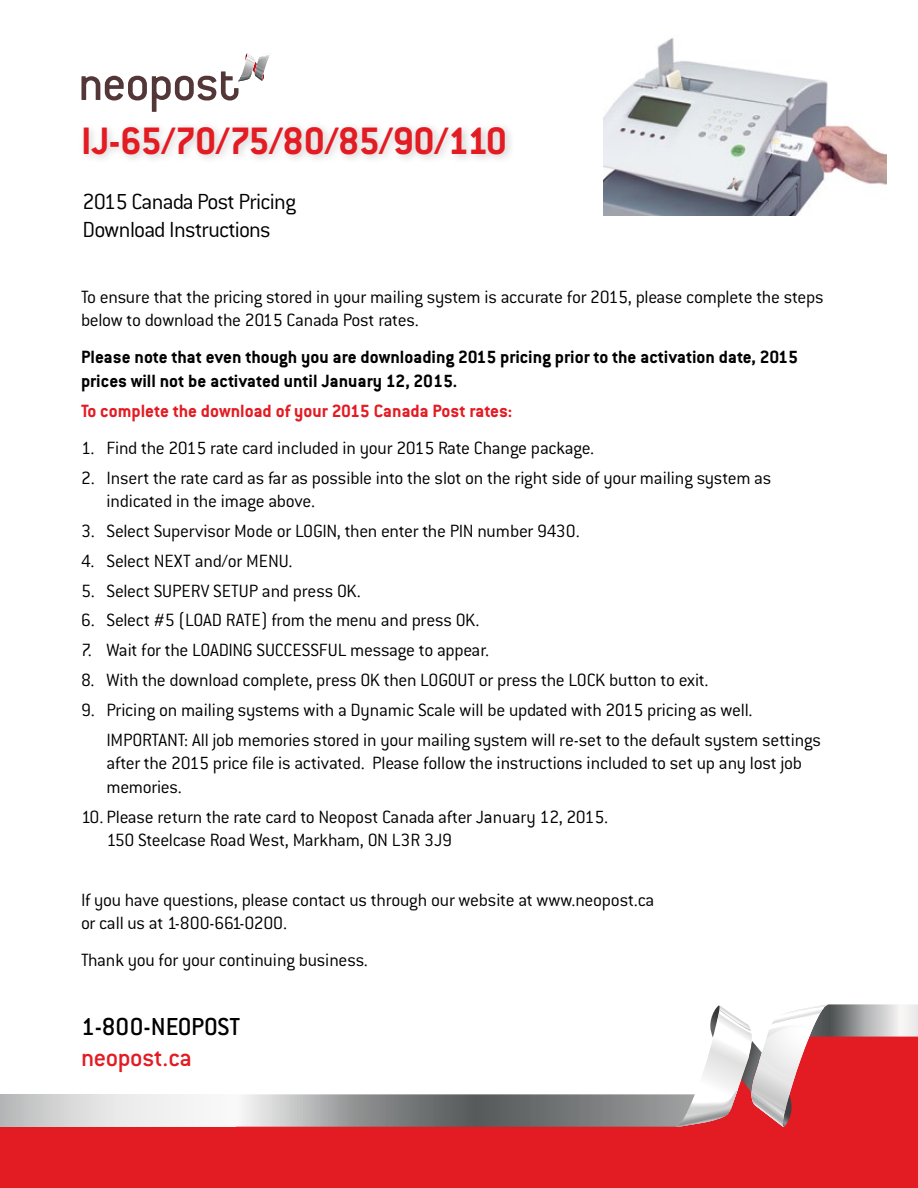
<style>
.page{position:relative;width:918px;height:1188px;background:#fff}
.page>*{position:absolute;margin:0;border:0;box-sizing:border-box;transform-origin:0 0}
.t1{font:700 42px "Conduit ITC";letter-spacing:-.03em;color:#e31b23}
.t2{font:500 27px "Conduit ITC";color:#000}
.t3{font:500 27px "Conduit ITC";letter-spacing:-.015em;color:#e31b23}
.t4{font:300 24px/28.5px "Conduit ITC";letter-spacing:-.035em;color:#000}
.t5{font:300 19.5px/23.4px "Conduit ITC";letter-spacing:-.015em;color:#000}
.t6{font:700 19.5px/23.4px "Conduit ITC";color:#000}
.t7{font:700 19.5px "Conduit ITC";color:#e31b23}
.s1{font-family:"Conduit ITC Light";font-weight:400}
.s2{font-family:"Conduit ITC Light"}
</style>
<div class="page">
<div style="left:0;top:1127px;width:918px;height:61px;background:#e31b23"></div>
<div style="left:0;top:1094px;width:235px;height:33px;background:linear-gradient(to right,#c1c1c2,#fff)"></div>
<svg style="left:236px;top:1004px;width:682px;height:123px"></svg>
<img style="left:604px;top:38px;width:283px;height:178px">
<svg style="left:81px;top:53px;width:189px;height:59px"></svg>
<div style="left:79px;top:121px;width:436px;height:44px;background:#000;opacity:.2"></div>
<h1 class="t1" style="left:81px;top:116px;width:427px">IJ-65/70/75/80/85/90/110</h1>
<p class="t4" style="left:83px;top:187px;width:215px">201<span class="s1">5</span> Canada Post Pricing<br>Download Instructions</p>
<p class="t5" style="left:81px;top:285px;width:744px">To ensure that the pricing stored in your mailing system is accurate for 201<span class="s1">5</span>, please complete the steps below to download the 201<span class="s1">5</span> Canada Post rates.</p>
<p class="t6" style="left:81px;top:345px;width:719px">Please note that even though you are downloading 201<span class="s2">5</span> pricing prior to the activation date, 201<span class="s2">5 </span>prices will not be activated until <span class="s2">January 12, 2015</span>.</p>
<p class="t7" style="left:81px;top:399px;width:433px">To complete the download of your 201<span class="s2">5</span> Canada Post rates:</p>
<p class="t5" style="left:81px;top:436px;width:515px">1. Find the 201<span class="s1">5</span> rate card included in your 201<span class="s1">5</span> Rate Change package.</p>
<p class="t5" style="left:107px;top:466px;width:666px;text-indent:-26px">2. Insert the rate card as far as possible into the slot on the right side of your mailing system as indicated in the image above.</p>
<p class="t5" style="left:81px;top:519px;width:500px">3. Select Supervisor Mode or LOGIN, then enter the PIN number 9430.</p>
<p class="t5" style="left:81px;top:549px;width:213px">4. Select NEXT and/or MENU.</p>
<p class="t5" style="left:81px;top:579px;width:281px">5. Select SUPERV SETUP and press OK.</p>
<p class="t5" style="left:81px;top:609px;width:400px">6. Select #5 (LOAD RATE) from the menu and press OK.</p>
<p class="t5" style="left:81px;top:639px;width:410px">7. Wait for the LOADING SUCCESSFUL message to appear.</p>
<p class="t5" style="left:81px;top:668px;width:629px">8. With the download complete, press OK then LOGOUT or press the LOCK button to exit.</p>
<p class="t5" style="left:107px;top:695px;width:716px;line-height:29.8px;text-indent:-26px">9. Pricing on mailing systems with a Dynamic Scale will be updated with 201<span class="s1">5</span> pricing as well.<br>IMPORTANT: All job memories stored in your mailing system will re-set to the default system settings</p>
<p class="t5" style="left:107px;top:752px;width:697px">after the 201<span class="s1">5</span> price file is activated. Please follow the instructions included to set up any lost job memories.</p>
<p class="t5" style="left:107px;top:805px;width:503px;text-indent:-26px">10. Please return the rate card to Neopost Canada after <span class="s1">January 12</span>, 201<span class="s1">5</span>.<br>150 Steelcase Road West, Markham, ON L3R 3J9</p>
<p class="t5" style="left:81px;top:888px;width:575px">If you have questions, please contact us through our website at www.neopost.ca or call us at 1-800-661-0200.</p>
<p class="t5" style="left:81px;top:948px;width:289px">Thank you for your continuing business.</p>
<h2 class="t2" style="left:81px;top:1011px;width:161px">1-800-NEOPOST</h2>
<h2 class="t3" style="left:81px;top:1043px;width:112px">neopost.ca</h2>
</div>
